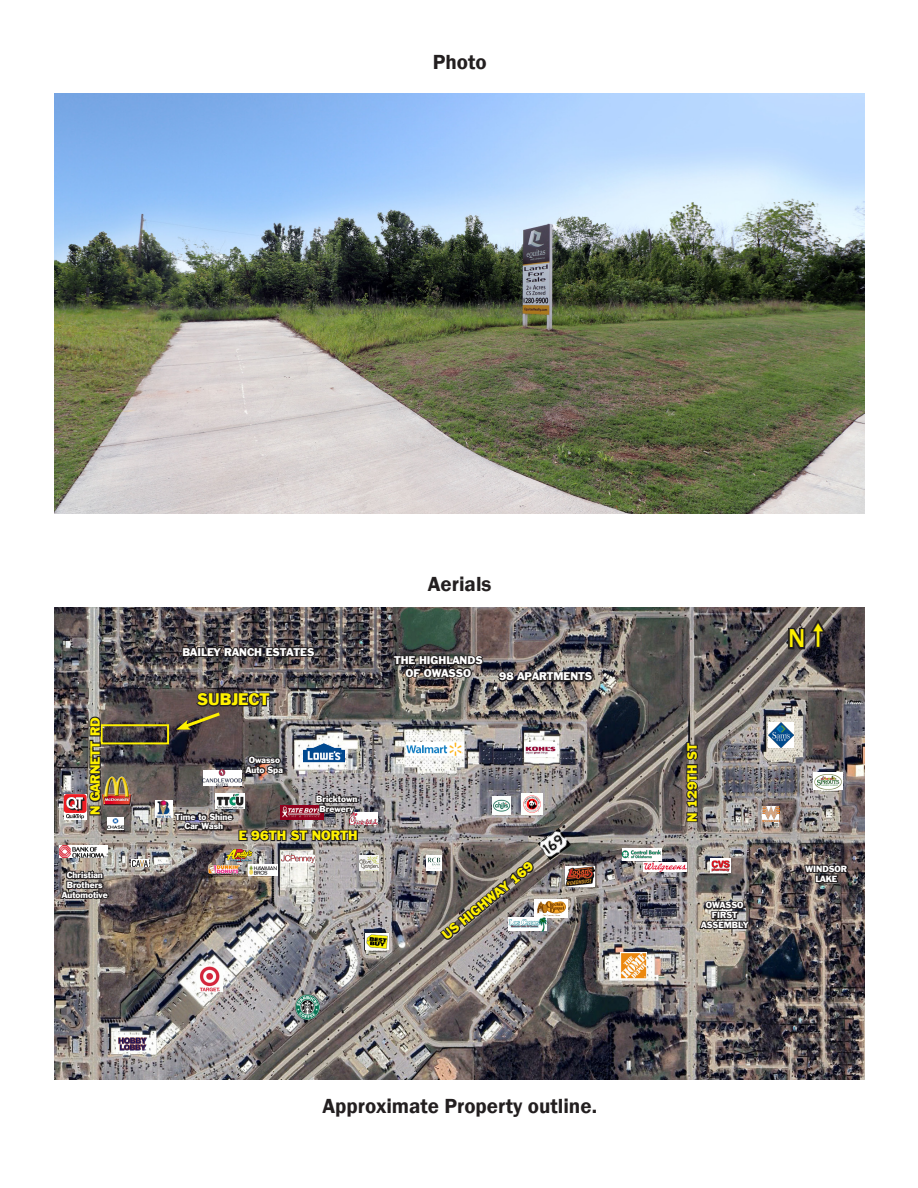
<style>
.page{position:relative;width:918px;height:1188px;background:#fff}
.page>*{position:absolute;margin:0;border:0;box-sizing:border-box;transform-origin:0 0}
.t1{font:500 26.55px "Franklin Gothic";color:#fff101}
.t2{font:600 21px "Franklin Gothic";color:#231f20}
.t3{font:15.3px "Franklin Gothic";color:#fff101}
.t4{font:12.3px "Franklin Gothic";color:#fff101}
.t5{font:10.2px/12.3px "Franklin Gothic";color:#fff;text-align:center}
.t6{font:8.25px/9.8px "Franklin Gothic";color:#fff;text-align:center}
</style>
<div class="page">
<img style="left:55px;top:608px;width:810px;height:472px">
<div style="left:101px;top:724px;width:68px;height:20px;border:2px solid #fff101"></div>
<img style="left:60px;top:846px;width:47px;height:12px">
<svg style="left:59px;top:869px;width:51px;height:33px;background:#5a5452"></svg>
<img style="left:304px;top:743px;width:41px;height:22px">
<img style="left:198px;top:966px;width:24px;height:25px">
<div style="left:64px;top:794px;width:23px;height:25px;background:#fff"></div>
<div style="left:64px;top:794px;width:23px;height:19px;background:#ee1d23;border-radius:3px"></div>
<svg style="left:66px;top:715px;width:37px;height:104px;background:#736463"></svg>
<img style="left:359px;top:813px;width:18px;height:12px">
<img style="left:426px;top:855px;width:16px;height:16px">
<svg style="left:406px;top:742px;width:57px;height:14px"></svg>
<img style="left:365px;top:933px;width:23px;height:17px">
<img style="left:156px;top:801px;width:17px;height:17px">
<img style="left:524px;top:742px;width:32px;height:14px">
<img style="left:493px;top:797px;width:17px;height:17px">
<img style="left:522px;top:794px;width:21px;height:20px">
<img style="left:538px;top:828px;width:33px;height:32px">
<svg style="left:439px;top:860px;width:96px;height:82px;background:#6d6664"></svg>
<img style="left:622px;top:848px;width:40px;height:12px">
<img style="left:535px;top:900px;width:33px;height:18px">
<img style="left:566px;top:866px;width:29px;height:21px">
<img style="left:508px;top:917px;width:38px;height:14px">
<svg style="left:644px;top:862px;width:43px;height:10px"></svg>
<svg style="left:685px;top:741px;width:15px;height:82px"></svg>
<img style="left:621px;top:953px;width:26px;height:26px">
<img style="left:203px;top:770px;width:38px;height:16px">
<img style="left:281px;top:855px;width:34px;height:8px">
<img style="left:360px;top:855px;width:19px;height:15px">
<svg style="left:181px;top:644px;width:136px;height:15px;background:#383335"></svg>
<svg style="left:497px;top:662px;width:97px;height:21px;background:#4a4547"></svg>
<svg style="left:392px;top:652px;width:93px;height:29px;background:#433e3e"></svg>
<img style="left:768px;top:723px;width:26px;height:25px">
<img style="left:813px;top:773px;width:30px;height:17px">
<img style="left:711px;top:858px;width:20px;height:15px">
<img style="left:763px;top:806px;width:16px;height:16px">
<svg style="left:698px;top:897px;width:54px;height:34px;background:#635e5a"></svg>
<svg style="left:803px;top:861px;width:47px;height:23px"></svg>
<svg style="left:243px;top:754px;width:42px;height:22px"></svg>
<img style="left:173px;top:793px;width:186px;height:50px">
<svg style="left:176px;top:691px;width:95px;height:40px;background:#5f544a"></svg>
<img style="left:226px;top:848px;width:27px;height:15px">
<svg style="left:131px;top:860px;width:17px;height:7px"></svg>
<img style="left:132px;top:861px;width:15px;height:5px">
<img style="left:249px;top:865px;width:29px;height:10px">
<img style="left:209px;top:862px;width:30px;height:12px">
<img style="left:295px;top:995px;width:25px;height:24px">
<img style="left:116px;top:1036px;width:32px;height:15px">
<svg style="left:107px;top:817px;width:17px;height:13px"></svg>
<img style="left:108px;top:817px;width:15px;height:13px">
<img style="left:95px;top:775px;width:42px;height:31px">
<img style="left:55px;top:94px;width:810px;height:420px">
<svg style="left:786px;top:615px;width:43px;height:41px;background:#4b4647"></svg>
<p class="t2" style="left:433px;top:49px;width:55px">Photo</p>
<h3 class="t4" style="left:87px;top:815px;width:99px;rotate:-90deg">N GARNETT RD</h3>
<p class="t5" style="left:182px;top:646px;width:133px">BAILEY RANCH ESTATES</p>
<h3 class="t3" style="left:197px;top:690px;width:74px">SUBJECT</h3>
<p class="t6" style="left:246px;top:755px;width:39px">Owasso<br>Auto Spa</p>
<p class="t6" style="left:316px;top:794px;width:43px">Bricktown<br>Brewery</p>
<p class="t6" style="left:175px;top:812px;width:59px">Time to Shine<br>Car Wash</p>
<h3 class="t4" style="left:239px;top:827px;width:120px">E 96TH ST NORTH</h3>
<p class="t2" style="left:428px;top:571px;width:65px">Aerials</p>
<p class="t5" style="left:394px;top:655px;width:90px">THE HIGHLANDS<br>OF OWASSO</p>
<p class="t5" style="left:499px;top:671px;width:95px">98 APARTMENTS</p>
<p class="t6" style="left:62px;top:870px;width:47px">Christian<br>Brothers<br>Automotive</p>
<h3 class="t4" style="left:439px;top:930px;width:116px;rotate:-39deg">US HIGHWAY 169</h3>
<p class="t2" style="left:322px;top:1093px;width:276px">Approximate Property outline.</p>
<h3 class="t4" style="left:684px;top:822px;width:80px;rotate:-90deg">N 129TH ST</h3>
<p class="t6" style="left:701px;top:901px;width:49px">OWASSO<br>FIRST<br>ASSEMBLY</p>
<h1 class="t1" style="left:788px;top:622px;width:19px">N</h1>
<p class="t6" style="left:805px;top:864px;width:43px">WINDSOR<br>LAKE</p>
</div>
